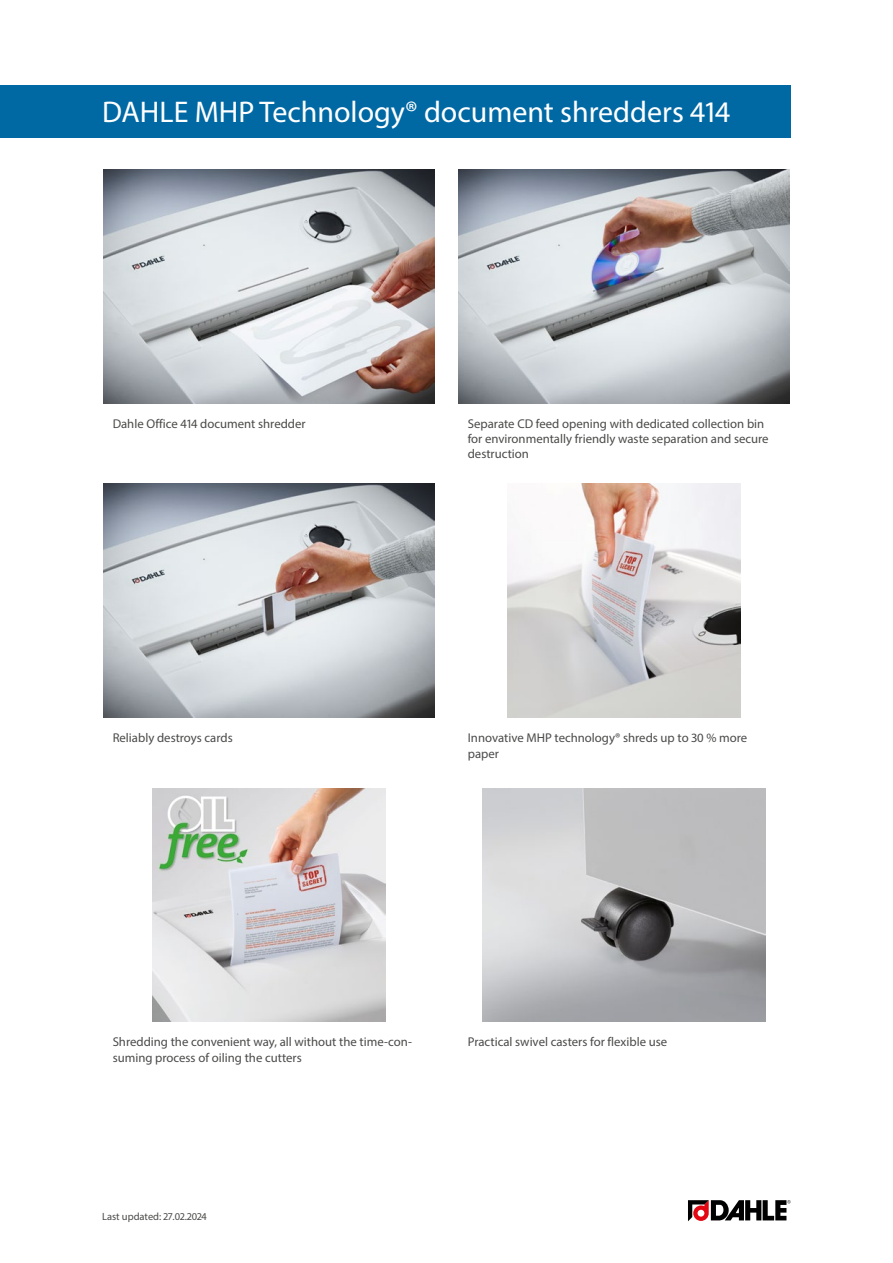
<style>
.page{position:relative;width:893px;height:1263px;background:#fff}
.page>*{position:absolute;margin:0;border:0;box-sizing:border-box;transform-origin:0 0}
.Produktname{font:30px "Myriad Pro";color:#fff}
.Fliesstexte{font:12.75px/15.3px "Myriad Pro";color:#4a4a49}
.t1{font:10.5px "Myriad Pro";color:#4a4a49}
</style>
<div class="page">
<img style="left:103px;top:169px;width:332px;height:234px">
<img style="left:458px;top:169px;width:332px;height:234px">
<img style="left:103px;top:484px;width:332px;height:234px">
<img style="left:507px;top:484px;width:234px;height:234px">
<img style="left:152px;top:788px;width:234px;height:234px">
<img style="left:483px;top:788px;width:282px;height:234px">
<svg style="left:688px;top:1200px;width:103px;height:21px"></svg>
<div style="left:0;top:85px;width:791px;height:53px;background:#0069a4"></div>
<p class="Produktname" style="left:102px;top:94px;width:629px">DAHLE MHP Technology® document shredders 414</p>
<p class="Fliesstexte" style="left:113px;top:416px;width:194px">Dahle Office 414 document shredder</p>
<p class="Fliesstexte" style="left:468px;top:416px;width:302px">Separate CD feed opening with dedicated collection bin for environmentally friendly waste separation and secure destruction</p>
<p class="Fliesstexte" style="left:113px;top:730px;width:122px">Reliably destroys cards</p>
<p class="Fliesstexte" style="left:468px;top:730px;width:281px">Innovative MHP technology® shreds up to 30 % more paper</p>
<p class="Fliesstexte" style="left:113px;top:1034px;width:301px">Shredding the convenient way, all without the time-con&shy;suming process of oiling the cutters</p>
<p class="Fliesstexte" style="left:468px;top:1034px;width:201px">Practical swivel casters for flexible use</p>
<p class="t1" style="left:102px;top:1210px;width:106px">Last updated: 27.02.2024</p>
</div>
